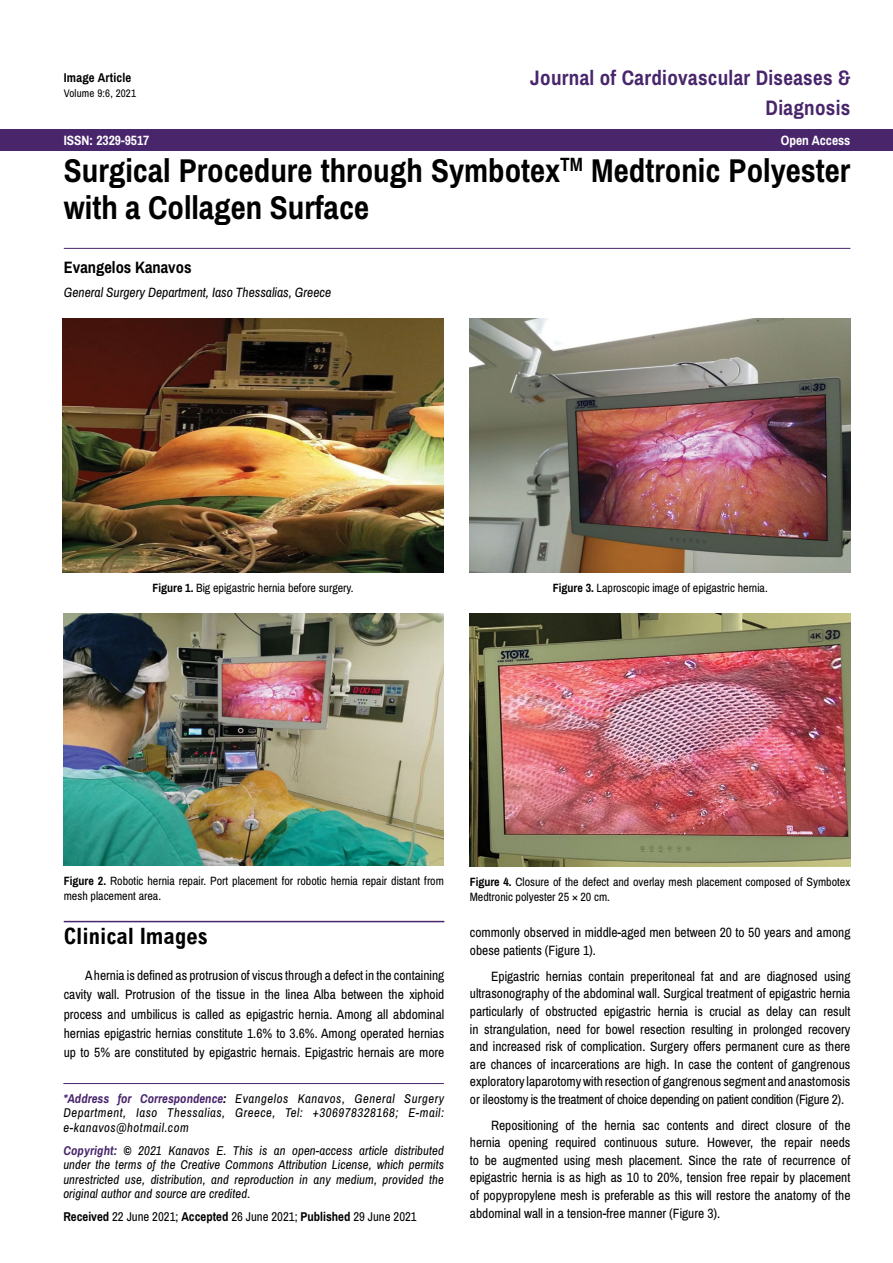
<style>
.page{position:relative;width:893px;height:1263px;background:#fff}
.page>*{position:absolute;margin:0;border:0;box-sizing:border-box;transform-origin:0 0}
.t1{font:700 33px/37.5px "Archivo Narrow";color:#000}
.t2{font:700 condensed 22.5px "Arial";color:#000}
.t3{font:700 21px/30px "Archivo Narrow";letter-spacing:.015em;color:#49266c;text-align:right}
.t4{font:700 16.5px "Archivo Narrow";color:#000}
.t5{font:13.5px/17.5px "Archivo Narrow";color:#000;text-align:justify}
.t6{font:italic 13.5px "Archivo Narrow";color:#000}
.t7{font:700 13.5px "Archivo Narrow";color:#fff}
.t8{font:italic 12.75px/14.4px "Archivo Narrow";letter-spacing:.01em;color:#000;text-align:justify}
.t9{font:12.75px "Archivo Narrow";color:#000}
.t10{font:700 12.75px "Archivo Narrow";letter-spacing:.015em;color:#000}
.t11{font:12px/14.4px "Archivo Narrow";color:#000}
.t12{font:10.95px "Archivo Narrow";letter-spacing:.015em;color:#000}
.s1{font-weight:700}
.s2{font-weight:700;color:#49266c}
</style>
<div class="page">
<div style="left:0;top:129px;width:893px;height:21px;background:#49266c"></div>
<hr style="left:63px;top:1083px;width:381px;height:1px;background:#49266c">
<hr style="left:64px;top:248px;width:786px;height:1px;background:#49266c">
<hr style="left:64px;top:921px;width:380px;height:1px;background:#49266c">
<img style="left:62px;top:319px;width:381px;height:253px">
<img style="left:64px;top:613px;width:380px;height:253px">
<img style="left:470px;top:319px;width:381px;height:253px">
<img style="left:470px;top:613px;width:380px;height:253px">
<p class="t10" style="left:64px;top:70px;width:69px">Image Article</p>
<p class="t12" style="left:64px;top:86px;width:74px">Volume 9:6, 2021</p>
<h3 class="t3" style="left:530px;top:62px;width:322px">Journal of Cardiovascular Diseases &amp;<br>Diagnosis</h3>
<p class="t7" style="left:64px;top:133px;width:87px">ISSN: 2329-9517</p>
<p class="t7" style="left:781px;top:133px;width:71px">Open Access</p>
<h1 class="t1" style="left:64px;top:152px;width:788px">Surgical Procedure through Symbotex<sup>TM</sup> Medtronic Polyester with a Collagen Surface</h1>
<p class="t4" style="left:64px;top:257px;width:129px">Evangelos Kanavos</p>
<p class="t6" style="left:64px;top:284px;width:269px">General Surgery Department, Iaso Thessalias, Greece</p>
<p class="t11" style="left:152px;top:581px;width:203px"><span class="s1">Figure 1.</span> Big epigastric hernia before surgery.</p>
<p class="t11" style="left:553px;top:581px;width:216px"><span class="s1">Figure 3.</span> Laproscopic image of epigastric hernia.</p>
<p class="t11" style="left:64px;top:874px;width:382px"><span class="s1">Figure 2.</span> Robotic hernia repair. Port placement for robotic hernia repair distant from mesh placement area.</p>
<h2 class="t2" style="left:64px;top:923px;width:145px">Clinical Images</h2>
<p class="t5" style="left:64px;top:966px;width:382px;line-height:19.4px;text-indent:21px">A hernia is defined as protrusion of viscus through a defect in the containing cavity wall. Protrusion of the tissue in the linea Alba between the xiphoid process and umbilicus is called as epigastric hernia. Among all abdominal hernias epigastric hernias constitute 1.6% to 3.6%. Among operated hernias up to 5% are constituted by epigastric hernais. Epigastric hernais are more</p>
<p class="t8" style="left:63px;top:1092px;width:382px"><span class="s2">*Address for Correspondence</span><span class="s1">:</span> Evangelos Kanavos, General Surgery Department, Iaso Thessalias, Greece, Tel: +306978328168; E-mail: e-kanavos@hotmail.com</p>
<p class="t8" style="left:63px;top:1143px;width:382px"><span class="s2">Copyright:</span> <span class="s1">©</span> 2021 Kanavos E. This is an open-access article distributed under the terms of the Creative Commons Attribution License, which permits unrestricted use, distribution, and reproduction in any medium, provided the original author and source are credited.</p>
<p class="t9" style="left:63px;top:1208px;width:355px"><span class="s1">Received</span> 22 June 2021; <span class="s1">Accepted</span> 26 June 2021; <span class="s1">Published</span> 29 June 2021</p>
<p class="t11" style="left:470px;top:875px;width:382px"><span class="s1">Figure 4.</span> Closure of the defect and overlay mesh placement composed of Symbotex<br>Medtronic polyester 25 × 20 cm.</p>
<p class="t5" style="left:470px;top:924px;width:382px">commonly observed in middle-aged men between 20 to 50 years and among obese patients (Figure 1).</p>
<p class="t5" style="left:470px;top:968px;width:382px;text-indent:21px">Epigastric hernias contain preperitoneal fat and are diagnosed using ultrasonography of the abdominal wall. Surgical treatment of epigastric hernia particularly of obstructed epigastric hernia is crucial as delay can result in strangulation, need for bowel resection resulting in prolonged recovery and increased risk of complication. Surgery offers permanent cure as there are chances of incarcerations are high. In case the content of gangrenous exploratory laparotomy with resection of gangrenous segment and anastomosis or ileostomy is the treatment of choice depending on patient condition (Figure 2).</p>
<p class="t5" style="left:470px;top:1116px;width:382px;text-indent:21px">Repositioning of the hernia sac contents and direct closure of the hernia opening required continuous suture. However, the repair needs to be augmented using mesh placement. Since the rate of recurrence of epigastric hernia is as high as 10 to 20%, tension free repair by placement of popypropylene mesh is preferable as this will restore the anatomy of the abdominal wall in a tension-free manner (Figure 3).</p>
</div>
